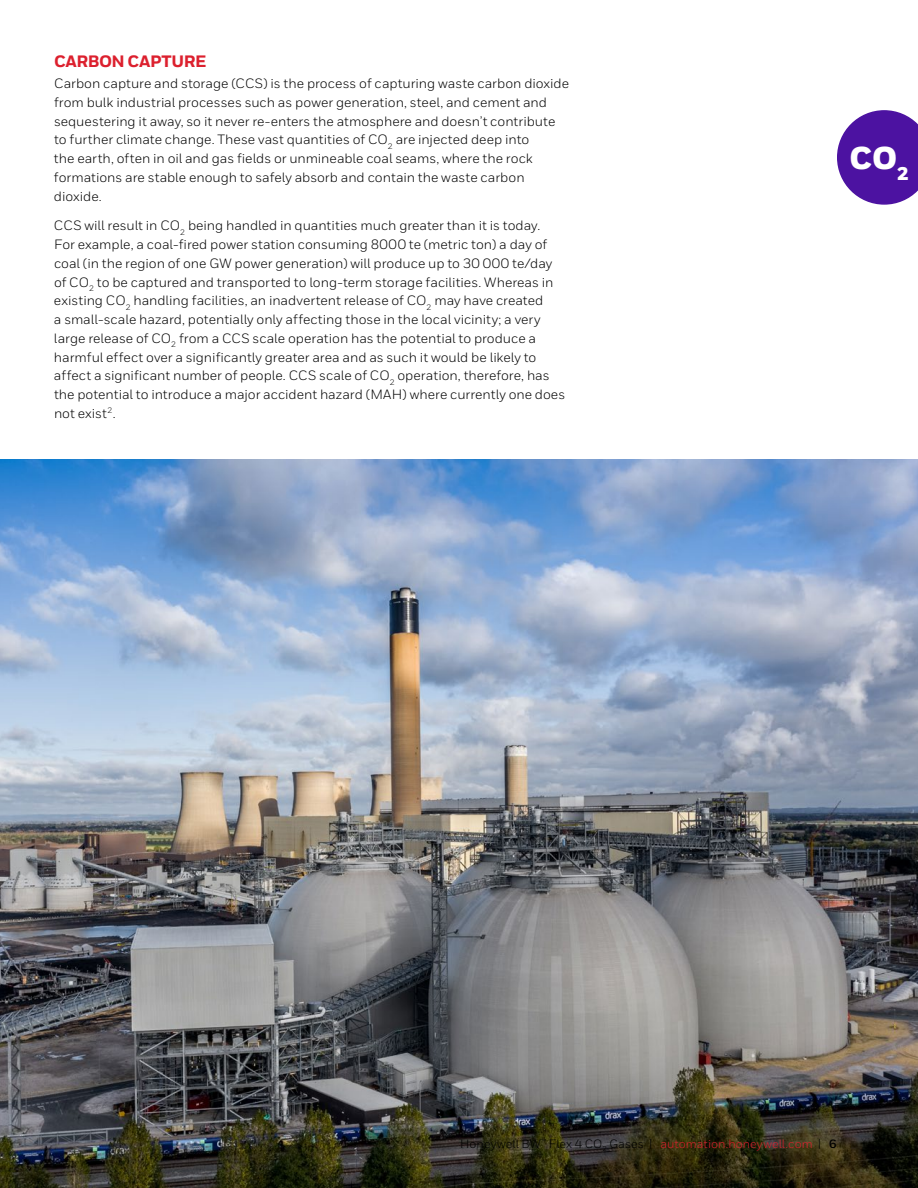
<style>
.page{position:relative;width:918px;height:1188px;background:#fff}
.page>*{position:absolute;margin:0;border:0;box-sizing:border-box;transform-origin:0 0}
.t1{font:900 31.5px "Honeywell Sans";color:#fff}
.t2{font:800 16.5px "Honeywell Sans";letter-spacing:-.025em;color:#dc202e}
.t3{font:13.5px/18.8px "Honeywell Sans";color:#000}
.t4{font:12px "Honeywell Sans";letter-spacing:.005em;color:#000}
.s1{color:#dc202e}
.s2{font-weight:700}
</style>
<div class="page">
<img style="left:0;top:459px;width:918px;height:729px">
<svg style="left:837px;top:110px;width:81px;height:95px"></svg>
<p class="t2" style="left:54px;top:51px;width:154px">CARBON CAPTURE</p>
<p class="t3" style="left:54px;top:74px;width:517px">Carbon capture and storage (CCS) is the process of capturing waste carbon dioxide from bulk industrial processes such as power generation, steel, and cement and sequestering it away, so it never re-enters the atmosphere and doesn’t contribute to further climate change. These vast quantities of CO<sub>2</sub> are injected deep into<br>the earth, often in oil and gas fields or unmineable coal seams, where the rock formations are stable enough to safely absorb and contain the waste carbon dioxide.</p>
<p class="t3" style="left:54px;top:216px;width:513px">CCS will result in CO<sub>2</sub> being handled in quantities much greater than it is today.<br>For example, a coal-fired power station consuming 8000 te (metric ton) a day of coal (in the region of one GW power generation) will produce up to 30 000 te/day of CO<sub>2</sub> to be captured and transported to long-term storage facilities. Whereas in existing CO<sub>2</sub> handling facilities, an inadvertent release of CO<sub>2</sub> may have created<br>a small-scale hazard, potentially only affecting those in the local vicinity; a very large release of CO<sub>2</sub> from a CCS scale operation has the potential to produce a harmful effect over a significantly greater area and as such it would be likely to affect a significant number of people. CCS scale of CO<sub>2</sub> operation, therefore, has the potential to introduce a major accident hazard (MAH) where currently one does not exist<sup>2</sup>.</p>
<h1 class="t1" style="left:850px;top:139px;width:61px">CO<sub>2</sub></h1>
<p class="t4" style="left:460px;top:1136px;width:378px">Honeywell BW<sup>™</sup> Flex 4 CO<sub>2</sub> Gases | <span class="s1">automation.honeywell.com</span> | <span class="s2">6</span></p>
</div>
